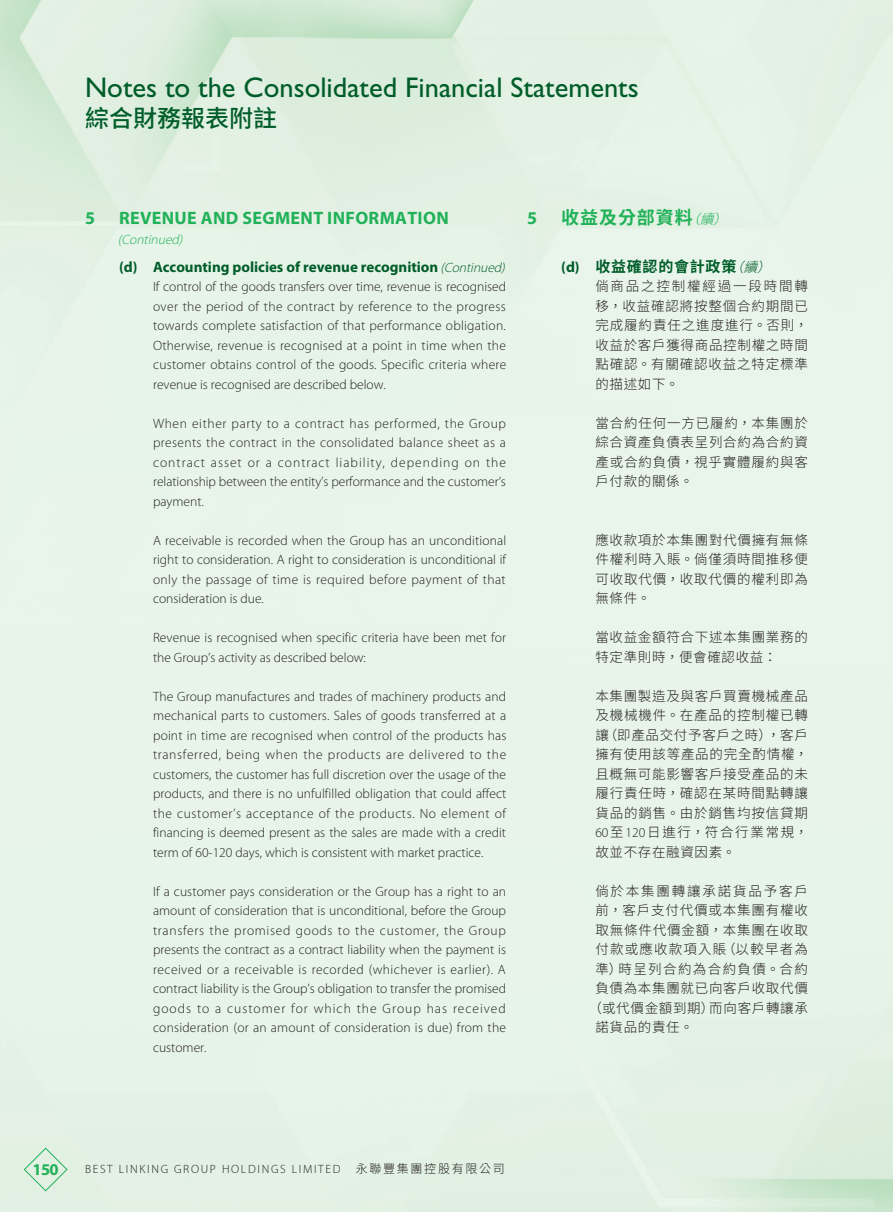
<style>
.page{position:relative;width:893px;height:1212px;background:#fff}
.page>*{position:absolute;margin:0;border:0;box-sizing:border-box;transform-origin:0 0}
.t1{font:28.5px "Gill Sans Std";color:#005d29}
.t2{font:500 24px "Noto Sans CJ Ktc";color:#005d29}
._01_H1{font:700 18px "Myriad Pro";letter-spacing:.02em;color:#21b259}
._01_H1-2{font:700 18px "Noto Sans CJ Ktc";letter-spacing:.05em;color:#21b259}
.t3{font:700 16.5px "Myriad Pro";color:#21b259}
._02_H2{font:700 15px "Myriad Pro";color:#005d29}
._02_H2-2{font:700 15px "Noto Sans CJ Ktc";letter-spacing:.05em;color:#005d29}
._00_txt{font:300 13.5px/19.5px "Myriad Pro";color:#231f20;text-align:justify}
._00_txt-2{font:300 13.5px/19.5px "Noto Sans CJ Ktc";letter-spacing:.06em;color:#231f20;text-align:justify}
._00_txt-3{font:300 13.5px "Noto Sans CJ Ktc";letter-spacing:.09em;color:#231f20}
._00_txt-4{font:300 13.5px "Noto Sans CJ Ktc";letter-spacing:.105em;color:#231f20}
._00_txt-5{font:300 13.5px "Noto Sans CJ Ktc";letter-spacing:.135em;color:#231f20}
._01_H1-3{font:italic 300 13.5px "Myriad Pro";color:#21b259}
.t4{font:300 12px "Myriad Pro";letter-spacing:.14em;color:#231f20}
.t5{font:300 12px "Noto Sans CJ Ktc";letter-spacing:.14em;color:#231f20}
.s1{font-weight:300;font-style:italic;font-size:13.5px}
.s2{font-family:"Myriad Pro"}
</style>
<div class="page">
<svg style="left:24px;top:1147px;width:43px;height:44px"></svg>
<h1 class="t1" style="left:85px;top:71px;width:555px">Notes to the Consolidated Financial Statements</h1>
<h2 class="t2" style="left:85px;top:105px;width:193px">綜合財務報表附註</h2>
<p class="_01_H1" style="left:85px;top:206px;width:11px">5</p>
<p class="_01_H1" style="left:119px;top:206px;width:331px">REVENUE AND SEGMENT INFORMATION</p>
<p class="_01_H1-3" style="left:118px;top:231px;width:69px">(Continued)</p>
<p class="_02_H2" style="left:119px;top:257px;width:391px">(d) Accounting policies of revenue recognition <span class="s1">(Continued)</span></p>
<p class="_00_txt" style="left:153px;top:277px;width:355px">If control of the goods transfers over time, revenue is recognised over the period of the contract by reference to the progress towards complete satisfaction of that performance obligation.<br>Otherwise, revenue is recognised at a point in time when the customer obtains control of the goods. Specific criteria where revenue is recognised are described below.</p>
<p class="_00_txt" style="left:153px;top:413px;width:354px">When either party to a contract has performed, the Group presents the contract in the consolidated balance sheet as a contract asset or a contract liability, depending on the relationship between the entity’s performance and the customer’s payment.</p>
<p class="_00_txt" style="left:153px;top:530px;width:355px">A receivable is recorded when the Group has an unconditional right to consideration. A right to consideration is unconditional if only the passage of time is required before payment of that consideration is due.</p>
<p class="_00_txt" style="left:153px;top:628px;width:354px">Revenue is recognised when specific criteria have been met for the Group’s activity as described below:</p>
<p class="_00_txt" style="left:153px;top:686px;width:355px">The Group manufactures and trades of machinery products and mechanical parts to customers. Sales of goods transferred at a point in time are recognised when control of the products has transferred, being when the products are delivered to the customers, the customer has full discretion over the usage of the products, and there is no unfulfilled obligation that could affect the customer’s acceptance of the products. No element of financing is deemed present as the sales are made with a credit term of 60-120 days, which is consistent with market practice.</p>
<p class="_00_txt" style="left:153px;top:881px;width:355px">If a customer pays consideration or the Group has a right to an amount of consideration that is unconditional, before the Group transfers the promised goods to the customer, the Group presents the contract as a contract liability when the payment is received or a receivable is recorded (whichever is earlier). A contract liability is the Group’s obligation to transfer the promised goods to a customer for which the Group has received consideration (or an amount of consideration is due) from the customer.</p>
<p class="_01_H1" style="left:527px;top:206px;width:11px">5</p>
<p class="_01_H1-2" style="left:561px;top:207px;width:175px">收益及分部資料<span class="s1">（續）</span></p>
<p class="_02_H2-2" style="left:561px;top:258px;width:219px"><span class="s2">(d)</span> 收益確認的會計政策<span class="s1">（續）</span></p>
<p class="_00_txt-2" style="left:595px;top:277px;width:214px">倘商品之控制權經過一段時間轉移，收益確認將按整個合約期間已完成履約責任之進度進行。否則，收益於客戶獲得商品控制權之時間點確認。有關確認收益之特定標準的描述如下。</p>
<p class="_00_txt-2" style="left:595px;top:413px;width:214px">當合約任何一方已履約，本集團於綜合資產負債表呈列合約為合約資產或合約負債，視乎實體履約與客戶付款的關係。</p>
<p class="_00_txt-2" style="left:595px;top:530px;width:214px">應收款項於本集團對代價擁有無條件權利時入賬。倘僅須時間推移便可收取代價，收取代價的權利即為無條件。</p>
<p class="_00_txt-2" style="left:595px;top:628px;width:214px">當收益金額符合下述本集團業務的特定準則時，便會確認收益：</p>
<p class="_00_txt-2" style="left:595px;top:686px;width:214px">本集團製造及與客戶買賣機械產品及機械機件。在產品的控制權已轉讓（即產品交付予客戶之時），客戶擁有使用該等產品的完全酌情權，且概無可能影響客戶接受產品的未履行責任時，確認在某時間點轉讓貨品的銷售。由於銷售均按信貸期<span class="s2">60</span>至<span class="s2">120</span>日進行，符合行業常規，故並不存在融資因素。</p>
<p class="_00_txt-5" style="left:595px;top:883px;width:214px">倘於本集團轉讓承諾貨品予客戶</p>
<p class="_00_txt-2" style="left:595px;top:901px;width:214px">前，客戶支付代價或本集團有權收</p>
<p class="_00_txt-2" style="left:595px;top:920px;width:214px">取無條件代價金額，本集團在收取</p>
<p class="_00_txt-3" style="left:595px;top:942px;width:214px">付款或應收款項入賬（以較早者為</p>
<p class="_00_txt-4" style="left:595px;top:961px;width:214px">準）時呈列合約為合約負債。合約</p>
<p class="_00_txt-2" style="left:595px;top:979px;width:214px">負債為本集團就已向客戶收取代價</p>
<p class="_00_txt-2" style="left:589px;top:998px;width:221px">（或代價金額到期）而向客戶轉讓承</p>
<p class="_00_txt-2" style="left:595px;top:1018px;width:99px">諾貨品的責任。</p>
<p class="t3" style="left:33px;top:1158px;width:28px">150</p>
<p class="t4" style="left:85px;top:1162px;width:257px">BEST LINKING GROUP HOLDINGS LIMITED</p>
<p class="t5" style="left:356px;top:1162px;width:150px">永聯豐集團控股有限公司</p>
</div>
